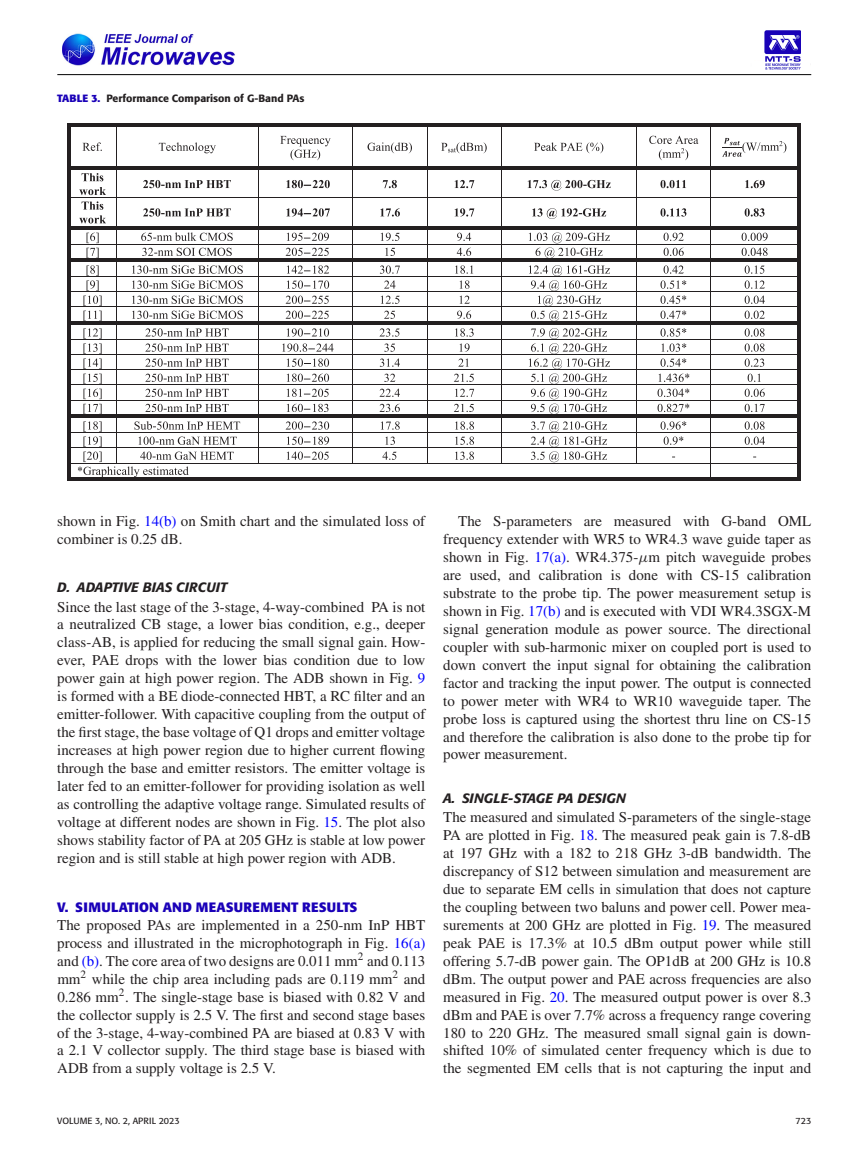
<style>
.page{position:relative;width:864px;height:1172px;background:#fff}
.page>*{position:absolute;margin:0;border:0;box-sizing:border-box;transform-origin:0 0}
.t1{font:15px/18px "Times";color:#231f20;text-align:justify}
.t2{font:italic 500 13.5px "Formata";color:#231f20}
.t3{font:700 13.5px "Formata";letter-spacing:.015em;color:#1a00b8}
.t4{font:500 10.5px "Formata";color:#231f20}
.t5{font:9px "Formata";color:#231f20}
.s1{font-weight:700;color:#1a00b8}
.s2{color:#00f}
.s3{font-family:"RMTMI"}
</style>
<div class="page">
<img style="left:62px;top:31px;width:739px;height:35px">
<div style="left:752px;top:61px;width:58px;height:8px;background:#fff"></div>
<img style="left:764px;top:30px;width:36px;height:40px">
<hr style="left:57px;top:74px;width:753px;height:1px;background:#000">
<svg style="left:82px;top:142px;width:134px;height:11px"></svg>
<svg style="left:280px;top:136px;width:50px;height:24px"></svg>
<svg style="left:367px;top:142px;width:236px;height:11px"></svg>
<svg style="left:649px;top:136px;width:49px;height:24px"></svg>
<svg style="left:722px;top:138px;width:64px;height:19px"></svg>
<hr style="left:67px;top:123px;width:49px;height:3px;background:#231f20">
<hr style="left:116px;top:123px;width:141px;height:3px;background:#231f20">
<hr style="left:257px;top:123px;width:95px;height:3px;background:#231f20">
<hr style="left:352px;top:123px;width:74px;height:3px;background:#231f20">
<hr style="left:426px;top:123px;width:74px;height:3px;background:#231f20">
<hr style="left:500px;top:123px;width:135px;height:3px;background:#231f20">
<hr style="left:635px;top:123px;width:75px;height:3px;background:#231f20">
<hr style="left:710px;top:123px;width:86px;height:3px;background:#231f20">
<hr style="left:67px;top:126px;width:3px;height:41px;background:#231f20">
<hr style="left:116px;top:126px;width:1px;height:41px;background:#231f20">
<hr style="left:257px;top:126px;width:1px;height:41px;background:#231f20">
<hr style="left:352px;top:126px;width:1px;height:41px;background:#231f20">
<hr style="left:426px;top:126px;width:1px;height:41px;background:#231f20">
<hr style="left:500px;top:126px;width:1px;height:41px;background:#231f20">
<hr style="left:635px;top:126px;width:1px;height:41px;background:#231f20">
<hr style="left:710px;top:126px;width:1px;height:41px;background:#231f20">
<hr style="left:796px;top:126px;width:3px;height:41px;background:#231f20">
<hr style="left:70px;top:167px;width:46px;height:3px;background:#231f20">
<hr style="left:116px;top:167px;width:141px;height:3px;background:#231f20">
<hr style="left:257px;top:167px;width:95px;height:3px;background:#231f20">
<hr style="left:352px;top:167px;width:74px;height:3px;background:#231f20">
<hr style="left:426px;top:167px;width:74px;height:3px;background:#231f20">
<hr style="left:500px;top:167px;width:135px;height:3px;background:#231f20">
<hr style="left:635px;top:167px;width:75px;height:3px;background:#231f20">
<hr style="left:710px;top:167px;width:86px;height:3px;background:#231f20">
<hr style="left:67px;top:170px;width:3px;height:28px;background:#231f20">
<hr style="left:796px;top:170px;width:3px;height:28px;background:#231f20">
<hr style="left:67px;top:198px;width:732px;height:1px;background:#231f20">
<hr style="left:67px;top:198px;width:3px;height:28px;background:#231f20">
<hr style="left:796px;top:198px;width:3px;height:28px;background:#231f20">
<hr style="left:70px;top:226px;width:46px;height:3px;background:#231f20">
<hr style="left:710px;top:226px;width:86px;height:3px;background:#231f20">
<hr style="left:67px;top:229px;width:3px;height:15px;background:#231f20">
<hr style="left:796px;top:229px;width:3px;height:15px;background:#231f20">
<hr style="left:67px;top:244px;width:732px;height:1px;background:#231f20">
<hr style="left:67px;top:244px;width:3px;height:15px;background:#231f20">
<hr style="left:796px;top:244px;width:3px;height:15px;background:#231f20">
<hr style="left:70px;top:259px;width:46px;height:3px;background:#231f20">
<hr style="left:710px;top:259px;width:86px;height:3px;background:#231f20">
<hr style="left:67px;top:262px;width:3px;height:14px;background:#231f20">
<hr style="left:796px;top:262px;width:3px;height:14px;background:#231f20">
<hr style="left:67px;top:276px;width:732px;height:1px;background:#231f20">
<hr style="left:67px;top:277px;width:3px;height:15px;background:#231f20">
<hr style="left:796px;top:277px;width:3px;height:15px;background:#231f20">
<hr style="left:67px;top:292px;width:732px;height:1px;background:#231f20">
<hr style="left:67px;top:292px;width:3px;height:15px;background:#231f20">
<hr style="left:796px;top:292px;width:3px;height:15px;background:#231f20">
<hr style="left:67px;top:307px;width:732px;height:1px;background:#231f20">
<hr style="left:67px;top:307px;width:3px;height:15px;background:#231f20">
<hr style="left:796px;top:307px;width:3px;height:15px;background:#231f20">
<hr style="left:70px;top:322px;width:46px;height:3px;background:#231f20">
<hr style="left:710px;top:322px;width:86px;height:3px;background:#231f20">
<hr style="left:67px;top:325px;width:3px;height:14px;background:#231f20">
<hr style="left:796px;top:325px;width:3px;height:14px;background:#231f20">
<hr style="left:67px;top:339px;width:732px;height:1px;background:#231f20">
<hr style="left:67px;top:340px;width:3px;height:14px;background:#231f20">
<hr style="left:796px;top:340px;width:3px;height:14px;background:#231f20">
<hr style="left:67px;top:354px;width:732px;height:1px;background:#231f20">
<hr style="left:67px;top:355px;width:3px;height:14px;background:#231f20">
<hr style="left:796px;top:355px;width:3px;height:14px;background:#231f20">
<hr style="left:67px;top:369px;width:732px;height:1px;background:#231f20">
<hr style="left:67px;top:370px;width:3px;height:15px;background:#231f20">
<hr style="left:796px;top:370px;width:3px;height:15px;background:#231f20">
<hr style="left:67px;top:385px;width:732px;height:1px;background:#231f20">
<hr style="left:67px;top:385px;width:3px;height:15px;background:#231f20">
<hr style="left:796px;top:385px;width:3px;height:15px;background:#231f20">
<hr style="left:67px;top:400px;width:732px;height:1px;background:#231f20">
<hr style="left:67px;top:400px;width:3px;height:15px;background:#231f20">
<hr style="left:796px;top:400px;width:3px;height:15px;background:#231f20">
<hr style="left:70px;top:415px;width:46px;height:3px;background:#231f20">
<hr style="left:710px;top:415px;width:86px;height:3px;background:#231f20">
<hr style="left:67px;top:418px;width:3px;height:14px;background:#231f20">
<hr style="left:796px;top:418px;width:3px;height:14px;background:#231f20">
<hr style="left:67px;top:432px;width:732px;height:1px;background:#231f20">
<hr style="left:67px;top:433px;width:3px;height:14px;background:#231f20">
<hr style="left:796px;top:433px;width:3px;height:14px;background:#231f20">
<hr style="left:67px;top:447px;width:732px;height:1px;background:#231f20">
<hr style="left:67px;top:448px;width:3px;height:15px;background:#231f20">
<hr style="left:796px;top:448px;width:3px;height:15px;background:#231f20">
<hr style="left:67px;top:463px;width:732px;height:1px;background:#231f20">
<hr style="left:67px;top:463px;width:3px;height:18px;background:#231f20">
<hr style="left:67px;top:478px;width:643px;height:3px;background:#231f20">
<hr style="left:710px;top:478px;width:86px;height:3px;background:#231f20">
<hr style="left:796px;top:463px;width:3px;height:18px;background:#231f20">
<svg style="left:78px;top:170px;width:689px;height:308px"></svg>
<p class="t4" style="left:57px;top:94px;width:248px"><span class="s1">TABLE 3.</span> Performance Comparison of G-Band PAs</p>
<p class="t1" style="left:57px;top:514px;width:369px">shown in Fig. <span class="s2">14(b)</span> on Smith chart and the simulated loss of combiner is 0.25 dB.</p>
<p class="t2" style="left:57px;top:581px;width:171px">D. ADAPTIVE BIAS CIRCUIT</p>
<p class="t1" style="left:57px;top:599px;width:369px">Since the last stage of the 3-stage, 4-way-combined PA is not a neutralized CB stage, a lower bias condition, e.g., deeper class-AB, is applied for reducing the small signal gain. How&shy;ever, PAE drops with the lower bias condition due to low power gain at high power region. The ADB shown in Fig. <span class="s2">9 </span>is formed with a BE diode-connected HBT, a RC filter and an emitter-follower. With capacitive coupling from the output of the first stage, the base voltage of Q1 drops and emitter voltage increases at high power region due to higher current flowing through the base and emitter resistors. The emitter voltage is later fed to an emitter-follower for providing isolation as well as controlling the adaptive voltage range. Simulated results of voltage at different nodes are shown in Fig. <span class="s2">15</span>. The plot also shows stability factor of PA at 205 GHz is stable at low power region and is still stable at high power region with ADB.</p>
<p class="t3" style="left:57px;top:901px;width:301px">V. SIMULATION AND MEASUREMENT RESULTS</p>
<p class="t1" style="left:57px;top:917px;width:369px">The proposed PAs are implemented in a 250-nm InP HBT process and illustrated in the microphotograph in Fig. <span class="s2">16(a) </span>and <span class="s2">(b)</span>. The core area of two designs are 0.011 mm<sup>2</sup> and 0.113 mm<sup>2</sup> while the chip area including pads are 0.119 mm<sup>2</sup> and 0.286 mm<sup>2</sup>. The single-stage base is biased with 0.82 V and the collector supply is 2.5 V. The first and second stage bases of the 3-stage, 4-way-combined PA are biased at 0.83 V with a 2.1 V collector supply. The third stage base is biased with ADB from a supply voltage is 2.5 V.</p>
<p class="t1" style="left:443px;top:514px;width:369px;text-indent:15px">The S-parameters are measured with G-band OML frequency extender with WR5 to WR4.3 wave guide taper as shown in Fig. <span class="s2">17(a)</span>. WR4.375-<span class="s3">μ</span>m pitch waveguide probes are used, and calibration is done with CS-15 calibration substrate to the probe tip. The power measurement setup is shown in Fig. <span class="s2">17(b)</span> and is executed with VDI WR4.3SGX-M signal generation module as power source. The directional coupler with sub-harmonic mixer on coupled port is used to down convert the input signal for obtaining the calibration factor and tracking the input power. The output is connected to power meter with WR4 to WR10 waveguide taper. The probe loss is captured using the shortest thru line on CS-15 and therefore the calibration is also done to the probe tip for power measurement.</p>
<p class="t2" style="left:443px;top:792px;width:184px">A. SINGLE-STAGE PA DESIGN</p>
<p class="t1" style="left:443px;top:810px;width:369px">The measured and simulated S-parameters of the single-stage PA are plotted in Fig. <span class="s2">18</span>. The measured peak gain is 7.8-dB at 197 GHz with a 182 to 218 GHz 3-dB bandwidth. The discrepancy of S12 between simulation and measurement are due to separate EM cells in simulation that does not capture the coupling between two baluns and power cell. Power mea&shy;surements at 200 GHz are plotted in Fig. <span class="s2">19</span>. The measured peak PAE is 17.3% at 10.5 dBm output power while still offering 5.7-dB power gain. The OP1dB at 200 GHz is 10.8 dBm. The output power and PAE across frequencies are also measured in Fig. <span class="s2">20</span>. The measured output power is over 8.3 dBm and PAE is over 7.7% across a frequency range covering 180 to 220 GHz. The measured small signal gain is down&shy;shifted 10% of simulated center frequency which is due to the segmented EM cells that is not capturing the input and</p>
<p class="t5" style="left:57px;top:1117px;width:124px">VOLUME 3, NO. 2, APRIL 2023</p>
<p class="t5" style="left:795px;top:1117px;width:17px">723</p>
</div>
